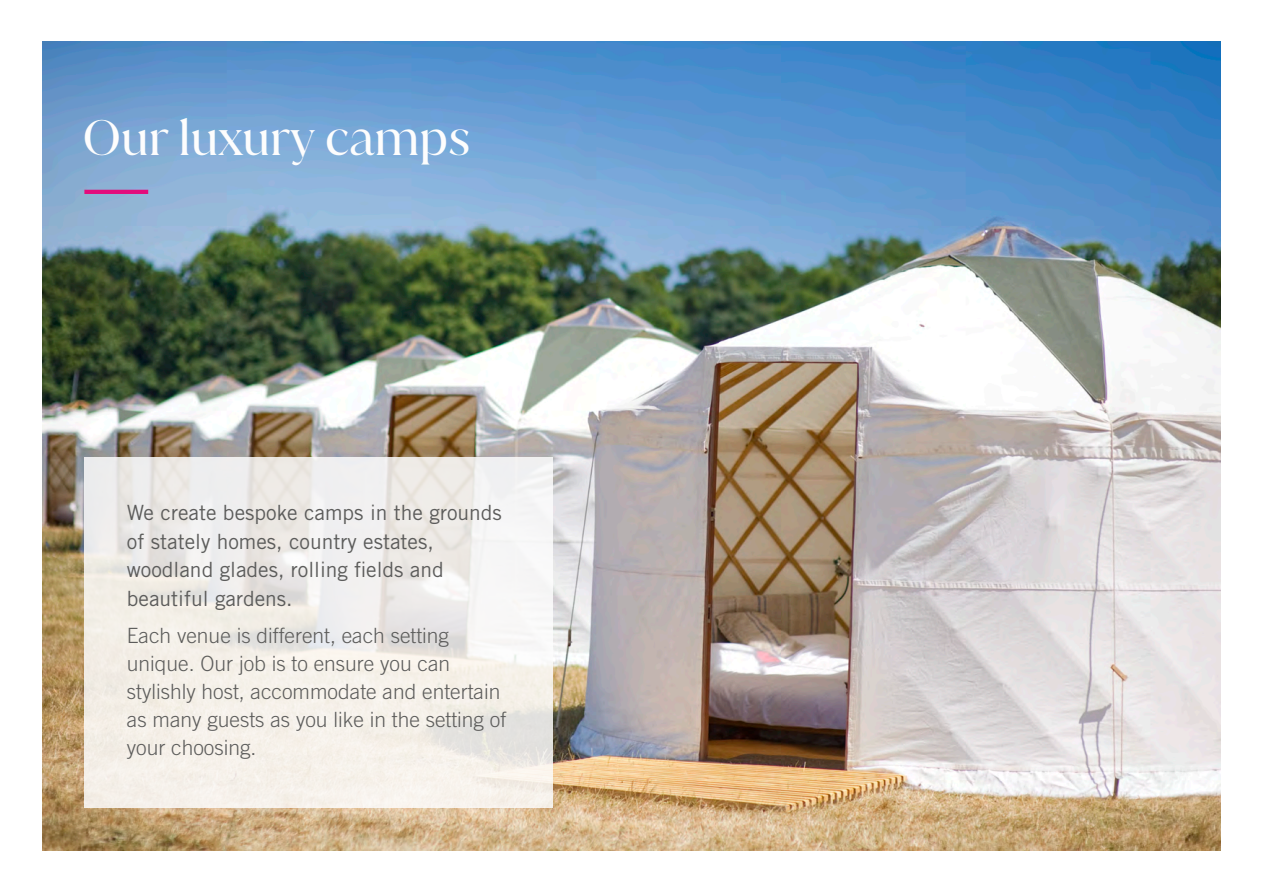
<style>
.page{position:relative;width:1262px;height:893px;background:#fff}
.page>*{position:absolute;margin:0;border:0;box-sizing:border-box;transform-origin:0 0}
.t1{font:48px "Juana";color:#fdfdfd}
.t2{font:300 21px/28px "Trade Gothic";color:#5c5c5b}
.t3{font:21px/28.7px "Trade Gothic";color:#5c5c5b}
</style>
<div class="page">
<img style="left:42px;top:42px;width:1178px;height:808px">
<hr style="left:84px;top:191px;width:64px;height:2px;background:#e30c7c">
<div style="left:84px;top:457px;width:469px;height:351px;background:#fdfdfd;opacity:.85"></div>
<h1 class="t1" style="left:83px;top:105px;width:389px">Our luxury camps</h1>
<p class="t3" style="left:127px;top:500px;width:376px">We create bespoke camps in the grounds of stately homes, country estates, woodland glades, rolling fields and beautiful gardens.</p>
<p class="t2" style="left:127px;top:622px;width:381px">Each venue is different, each setting unique. Our job is to ensure you can stylishly host, accommodate and entertain as many guests as you like in the setting of your choosing.</p>
</div>
